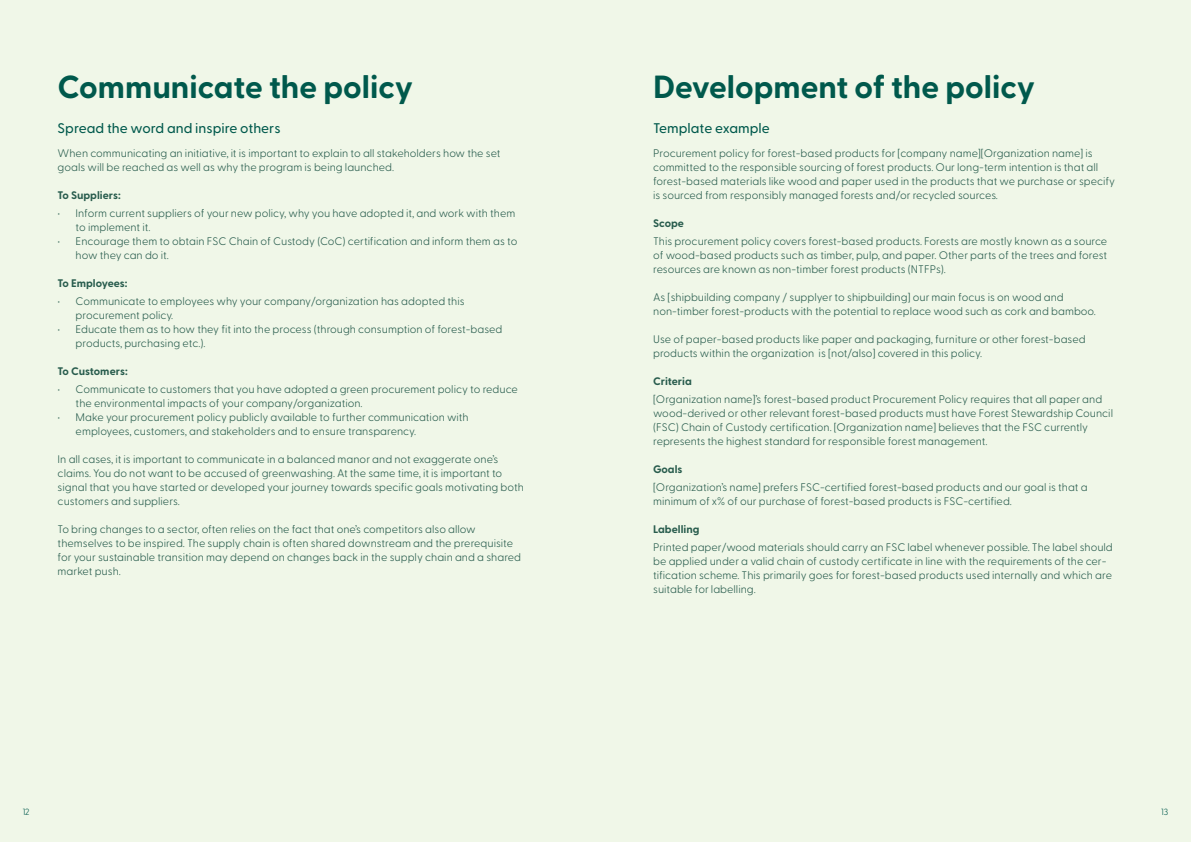
<style>
.page{position:relative;width:1191px;height:842px;background:#fff}
.page>*{position:absolute;margin:0;border:0;box-sizing:border-box;transform-origin:0 0}
.t1{font:700 32px "Greycliff CF";color:#00594c}
.t2{font:500 14px "Greycliff CF";color:#00594c}
.t3{font:300 11px/14px "Greycliff CF";color:#285c4d}
.t4{font:700 11px "Greycliff CF";color:#285c4d}
.t5{font:300 9px "Greycliff CF";color:#00594c}
</style>
<div class="page">
<div style="left:587px;top:0;width:604px;height:842px;background:#f0f7e8"></div>
<div style="left:0;top:0;width:604px;height:842px;background:#f0f7e8"></div>
<h1 class="t1" style="left:58px;top:62px;width:357px">Communicate the policy</h1>
<p class="t2" style="left:58px;top:118px;width:224px">Spread the word and inspire others</p>
<p class="t3" style="left:58px;top:145px;width:444px">When communicating an initiative, it is important to explain to all stakeholders how the set goals will be reached as well as why the program is being launched.</p>
<p class="t4" style="left:58px;top:186px;width:65px">To Suppliers:</p>
<p class="t3" style="left:76px;top:205px;width:441px;text-indent:-18px">• Inform current suppliers of your new policy, why you have adopted it, and work with them to implement it.</p>
<p class="t3" style="left:76px;top:233px;width:443px;text-indent:-18px">• Encourage them to obtain FSC Chain of Custody (CoC) certification and inform them as to how they can do it.</p>
<p class="t4" style="left:58px;top:274px;width:71px">To Employees:</p>
<p class="t3" style="left:76px;top:293px;width:390px;text-indent:-18px">• Communicate to employees why your company/organization has adopted this procurement policy.</p>
<p class="t3" style="left:76px;top:321px;width:428px;text-indent:-18px">• Educate them as to how they fit into the process (through consumption of forest-based products, purchasing etc.).</p>
<p class="t4" style="left:58px;top:362px;width:72px">To Customers:</p>
<p class="t3" style="left:76px;top:381px;width:444px;text-indent:-18px">• Communicate to customers that you have adopted a green procurement policy to reduce the environmental impacts of your company/organization.</p>
<p class="t3" style="left:76px;top:409px;width:394px;text-indent:-18px">• Make your procurement policy publicly available to further communication with employees, customers, and stakeholders and to ensure transparency.</p>
<p class="t3" style="left:58px;top:451px;width:468px">In all cases, it is important to communicate in a balanced manor and not exaggerate one’s claims. You do not want to be accused of greenwashing. At the same time, it is important to signal that you have started or developed your journey towards specific goals motivating both customers and suppliers.</p>
<p class="t3" style="left:58px;top:521px;width:465px">To bring changes to a sector, often relies on the fact that one’s competitors also allow themselves to be inspired. The supply chain is often shared downstream and the prerequisite for your sustainable transition may depend on changes back in the supply chain and a shared market push.</p>
<h1 class="t1" style="left:653px;top:62px;width:383px">Development of the policy</h1>
<p class="t2" style="left:653px;top:118px;width:118px">Template example</p>
<p class="t3" style="left:653px;top:145px;width:463px">Procurement policy for forest-based products for [company name][Organization name] is committed to the responsible sourcing of forest products. Our long-term intention is that all forest-based materials like wood and paper used in the products that we purchase or specify is sourced from responsibly managed forests and/or recycled sources.</p>
<p class="t4" style="left:653px;top:214px;width:32px">Scope</p>
<p class="t3" style="left:653px;top:233px;width:455px;text-align:justify">This procurement policy covers forest-based products. Forests are mostly known as a source of wood-based products such as timber, pulp, and paper. Other parts of the trees and forest resources are known as non-timber forest products (NTFPs).</p>
<p class="t3" style="left:653px;top:289px;width:444px">As [shipbuilding company / supplyer to shipbuilding] our main focus is on wood and non-timber forest-products with the potential to replace wood such as cork and bamboo.</p>
<p class="t3" style="left:653px;top:331px;width:434px">Use of paper-based products like paper and packaging, furniture or other forest-based products within the organization is [not/also] covered in this policy.</p>
<p class="t4" style="left:653px;top:372px;width:40px">Criteria</p>
<p class="t3" style="left:653px;top:391px;width:461px">[Organization name]’s forest-based product Procurement Policy requires that all paper and wood-derived or other relevant forest-based products must have Forest Stewardship Council (FSC) Chain of Custody certification. [Organization name] believes that the FSC currently represents the highest standard for responsible forest management.</p>
<p class="t4" style="left:653px;top:460px;width:31px">Goals</p>
<p class="t3" style="left:653px;top:479px;width:436px">[Organization’s name] prefers FSC-certified forest-based products and our goal is that a minimum of x% of our purchase of forest-based products is FSC-certified.</p>
<p class="t4" style="left:653px;top:520px;width:48px">Labelling</p>
<p class="t3" style="left:653px;top:539px;width:461px">Printed paper/wood materials should carry an FSC label whenever possible. The label should be applied under a valid chain of custody certificate in line with the requirements of the cer&shy;tification scheme. This primarily goes for forest-based products used internally and which are suitable for labelling.</p>
<p class="t5" style="left:23px;top:805px;width:9px">12</p>
<p class="t5" style="left:1161px;top:805px;width:9px">13</p>
</div>
